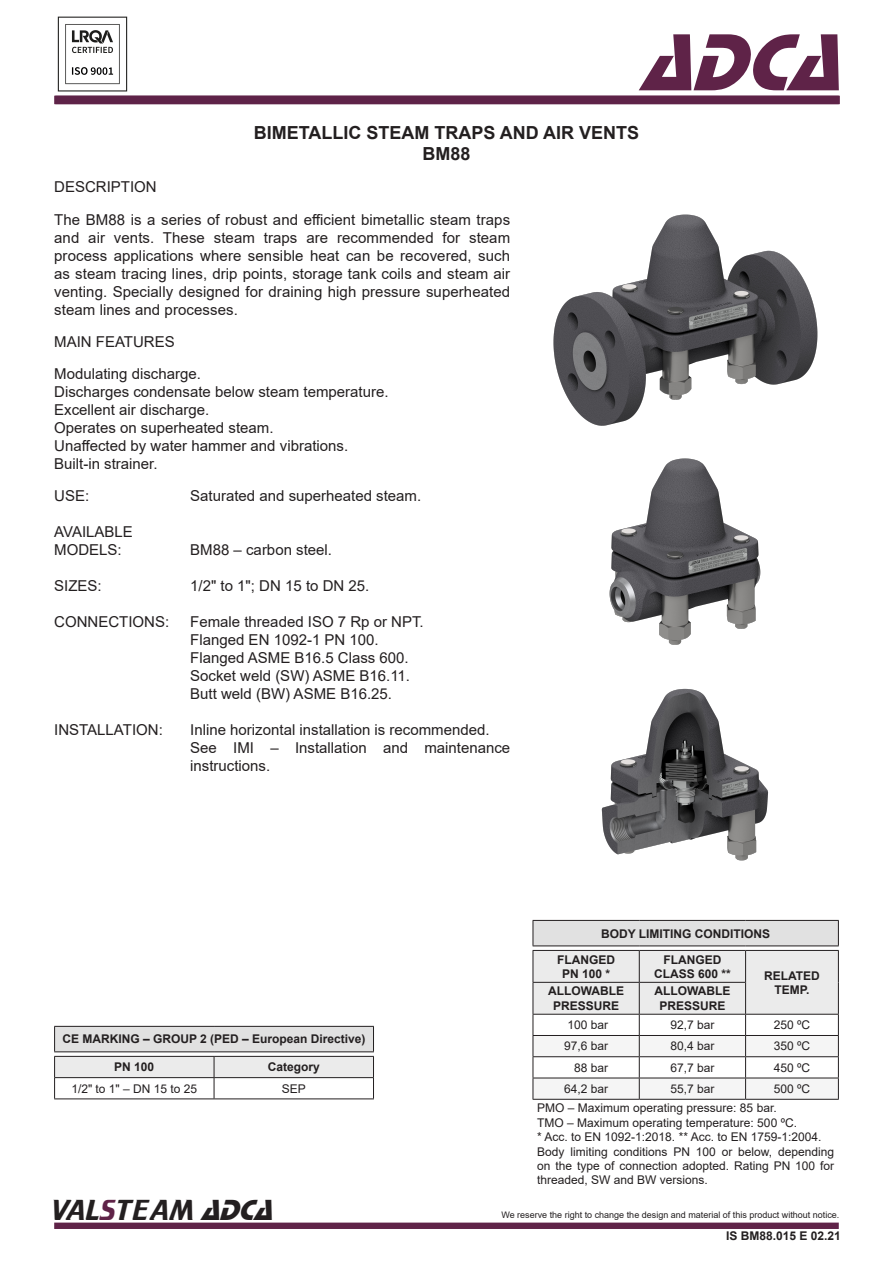
<style>
.page{position:relative;width:893px;height:1263px;background:#fff}
.page>*{position:absolute;margin:0;border:0;box-sizing:border-box;transform-origin:0 0}
.t1{font:italic 84px "Stop D";color:#5f2348}
.t2{font:30px "Trekker";color:#231f20}
.t3{font:700 18px "Arial";color:#231f20}
.t4{font:15px/18px "Arial";color:#231f20;text-align:justify}
.Estilo_de_parágrafo{font:12px/14.4px "Arial";color:#231f20;text-align:justify}
.t5{font:700 12px "Arial";color:#231f20}
.t6{font:9px "Arial";color:#231f20}
.s1{color:#5f2348}
.s2{font-family:"Stop D";font-style:italic}
</style>
<div class="page">
<div style="left:54px;top:1222px;width:785px;height:7px;background:#5f2348;border:2px solid #5f2348"></div>
<img style="left:57px;top:16px;width:71px;height:76px">
<div style="left:55px;top:96px;width:785px;height:8px;background:#5e2348"></div>
<img style="left:609px;top:458px;width:152px;height:187px">
<img style="left:553px;top:214px;width:265px;height:212px">
<img style="left:602px;top:689px;width:166px;height:172px">
<hr style="left:54px;top:1098px;width:160px;height:1px;background:#231f20">
<hr style="left:214px;top:1098px;width:160px;height:1px;background:#231f20">
<hr style="left:54px;top:1026px;width:160px;height:1px;background:#231f20">
<hr style="left:214px;top:1026px;width:160px;height:1px;background:#231f20">
<svg style="left:54px;top:1027px;width:320px;height:71px"></svg>
<hr style="left:533px;top:920px;width:106px;height:1px;background:#231f20">
<hr style="left:639px;top:920px;width:107px;height:1px;background:#231f20">
<hr style="left:746px;top:920px;width:93px;height:1px;background:#231f20">
<svg style="left:533px;top:921px;width:306px;height:178px"></svg>
<hr style="left:533px;top:1099px;width:106px;height:1px;background:#231f20">
<hr style="left:639px;top:1099px;width:107px;height:1px;background:#231f20">
<hr style="left:746px;top:1099px;width:93px;height:1px;background:#231f20">
<h1 class="t1" style="left:640px;top:14px;width:227px">ADCA</h1>
<p class="t4" style="left:54px;top:178px;width:104px">DESCRIPTION</p>
<p class="t3" style="left:254px;top:120px;width:387px">BIMETALLIC STEAM TRAPS AND AIR VENTS</p>
<p class="t3" style="left:422px;top:141px;width:50px">BM88</p>
<p class="t4" style="left:54px;top:210px;width:457px">The BM88 is a series of robust and efficient bimetallic steam traps and air vents. These steam traps are recommended for steam process applications where sensible heat can be recovered, such as steam tracing lines, drip points, storage tank coils and steam air venting. Specially designed for draining high pressure superheated steam lines and processes.</p>
<p class="t4" style="left:54px;top:332px;width:122px">MAIN FEATURES</p>
<p class="t4" style="left:54px;top:364px;width:148px">Modulating discharge.</p>
<p class="t4" style="left:54px;top:382px;width:336px">Discharges condensate below steam temperature.</p>
<p class="t4" style="left:54px;top:400px;width:157px">Excellent air discharge.</p>
<p class="t4" style="left:54px;top:418px;width:221px">Operates on superheated steam.</p>
<p class="t4" style="left:54px;top:436px;width:295px">Unaffected by water hammer and vibrations.</p>
<p class="t4" style="left:54px;top:454px;width:105px">Built-in strainer.</p>
<p class="t4" style="left:54px;top:487px;width:37px">USE:</p>
<p class="t4" style="left:54px;top:523px;width:80px">AVAILABLE</p>
<p class="t4" style="left:54px;top:541px;width:69px">MODELS:</p>
<p class="t4" style="left:54px;top:577px;width:49px">SIZES:</p>
<p class="t4" style="left:54px;top:613px;width:117px">CONNECTIONS:</p>
<p class="t4" style="left:54px;top:721px;width:110px">INSTALLATION:</p>
<p class="t4" style="left:190px;top:487px;width:232px">Saturated and superheated steam.</p>
<p class="t4" style="left:190px;top:541px;width:143px">BM88 – carbon steel.</p>
<p class="t4" style="left:190px;top:577px;width:181px">1/2" to 1"; DN 15 to DN 25.</p>
<p class="t4" style="left:190px;top:613px;width:235px">Female threaded ISO 7 Rp or NPT.</p>
<p class="t4" style="left:190px;top:631px;width:190px">Flanged EN 1092-1 PN 100.</p>
<p class="t4" style="left:190px;top:649px;width:220px">Flanged ASME B16.5 Class 600.</p>
<p class="t4" style="left:190px;top:667px;width:221px">Socket weld (SW) ASME B16.11.</p>
<p class="t4" style="left:190px;top:685px;width:203px">Butt weld (BW) ASME B16.25.</p>
<p class="t4" style="left:190px;top:721px;width:301px">Inline horizontal installation is recommended.</p>
<p class="t4" style="left:190px;top:739px;width:321px">See IMI – Installation and maintenance instructions.</p>
<p class="t5" style="left:62px;top:1031px;width:305px">CE MARKING – GROUP 2 (PED – European Directive)</p>
<p class="t5" style="left:114px;top:1059px;width:42px">PN 100</p>
<p class="t5" style="left:268px;top:1059px;width:54px">Category</p>
<p class="Estilo_de_parágrafo" style="left:71px;top:1081px;width:127px">1/2" to 1" – DN 15 to 25</p>
<p class="Estilo_de_parágrafo" style="left:282px;top:1081px;width:26px">SEP</p>
<p class="t5" style="left:601px;top:925px;width:171px">BODY LIMITING CONDITIONS</p>
<p class="t5" style="left:557px;top:951px;width:59px">FLANGED</p>
<p class="t5" style="left:562px;top:965px;width:50px">PN 100 *</p>
<p class="t5" style="left:663px;top:951px;width:59px">FLANGED</p>
<p class="t5" style="left:654px;top:965px;width:78px">CLASS 600 **</p>
<p class="t5" style="left:764px;top:967px;width:57px">RELATED</p>
<p class="t5" style="left:548px;top:983px;width:77px">ALLOWABLE</p>
<p class="t5" style="left:774px;top:981px;width:37px">TEMP.</p>
<p class="t5" style="left:553px;top:997px;width:68px">PRESSURE</p>
<p class="t5" style="left:654px;top:983px;width:77px">ALLOWABLE</p>
<p class="t5" style="left:659px;top:997px;width:68px">PRESSURE</p>
<p class="Estilo_de_parágrafo" style="left:567px;top:1018px;width:42px">100 bar</p>
<p class="Estilo_de_parágrafo" style="left:670px;top:1018px;width:46px">92,7 bar</p>
<p class="Estilo_de_parágrafo" style="left:774px;top:1018px;width:38px">250 ºC</p>
<p class="Estilo_de_parágrafo" style="left:564px;top:1039px;width:46px">97,6 bar</p>
<p class="Estilo_de_parágrafo" style="left:670px;top:1039px;width:46px">80,4 bar</p>
<p class="Estilo_de_parágrafo" style="left:774px;top:1039px;width:38px">350 ºC</p>
<p class="Estilo_de_parágrafo" style="left:574px;top:1060px;width:36px">88 bar</p>
<p class="Estilo_de_parágrafo" style="left:670px;top:1060px;width:46px">67,7 bar</p>
<p class="Estilo_de_parágrafo" style="left:774px;top:1060px;width:38px">450 ºC</p>
<p class="Estilo_de_parágrafo" style="left:564px;top:1081px;width:46px">64,2 bar</p>
<p class="Estilo_de_parágrafo" style="left:670px;top:1081px;width:46px">55,7 bar</p>
<p class="Estilo_de_parágrafo" style="left:774px;top:1081px;width:38px">500 ºC</p>
<p class="Estilo_de_parágrafo" style="left:537px;top:1101px;width:241px">PMO – Maximum operating pressure: 85 bar.</p>
<p class="Estilo_de_parágrafo" style="left:537px;top:1115px;width:261px">TMO – Maximum operating temperature: 500 ºC.</p>
<p class="Estilo_de_parágrafo" style="left:537px;top:1130px;width:286px">* Acc. to EN 1092-1:2018. ** Acc. to EN 1759-1:2004.</p>
<p class="Estilo_de_parágrafo" style="left:537px;top:1144px;width:298px">Body limiting conditions PN 100 or below, depending on the type of connection adopted. Rating PN 100 for threaded, SW and BW versions.</p>
<p class="t2" style="left:51px;top:1193px;width:232px">VAL<span class="s1">S</span>TEAM <span class="s2">ADCA</span></p>
<p class="t6" style="left:501px;top:1209px;width:340px">We reserve the right to change the design and material of this product without notice.</p>
<p class="t5" style="left:726px;top:1227px;width:116px">IS BM88.015 E 02.21</p>
</div>
